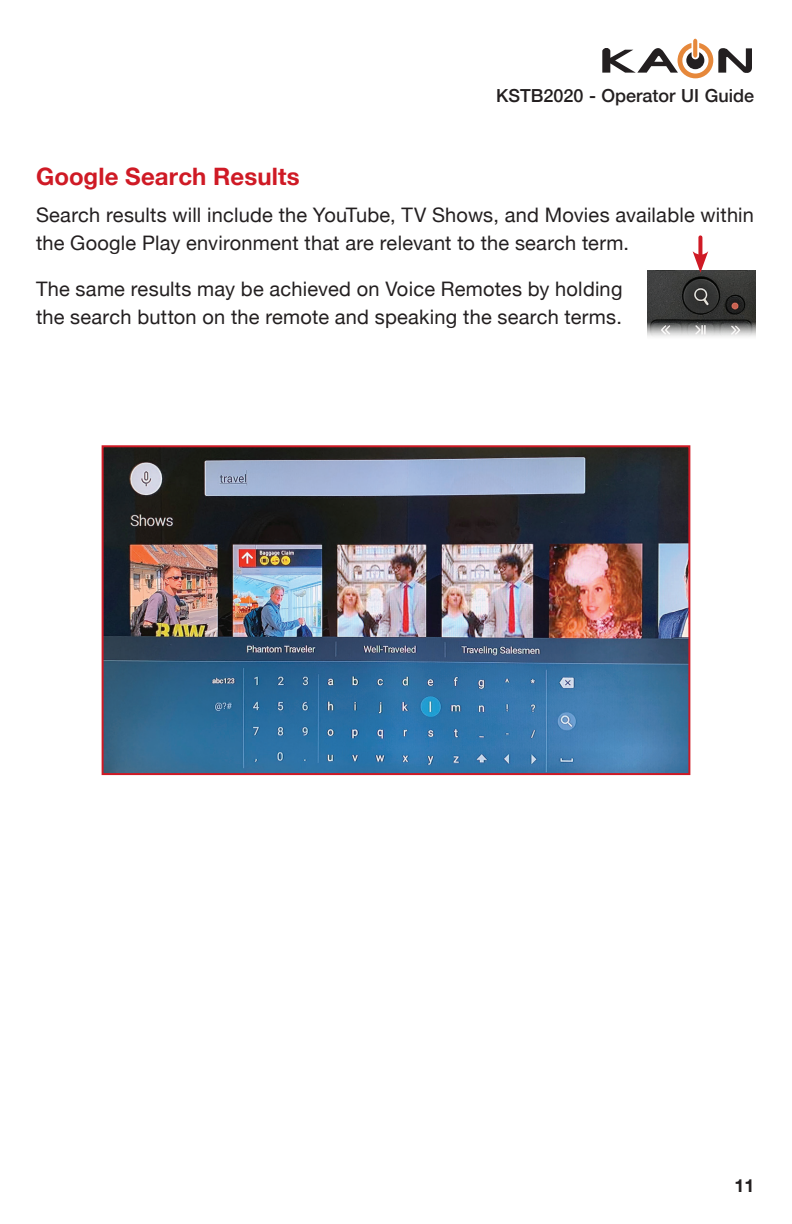
<style>
.page{position:relative;width:792px;height:1224px;background:#fff}
.page>*{position:absolute;margin:0;border:0;box-sizing:border-box;transform-origin:0 0}
.t1{font:700 24px "Helvetica Neue";letter-spacing:.005em;color:#cf1a25}
.t2{font:20px/28px "Helvetica Neue";letter-spacing:.01em;color:#231f20}
.t3{font:500 18px "Helvetica Neue";color:#231f20}
.t4{font:700 18px "Helvetica Neue";color:#231f20}
</style>
<div class="page">
<svg style="left:602px;top:39px;width:150px;height:39px"></svg>
<img style="left:105px;top:448px;width:582px;height:324px">
<div style="left:102px;top:445px;width:588px;height:330px;border:2px solid #cf1a25"></div>
<img style="left:647px;top:270px;width:109px;height:67px">
<svg style="left:698px;top:237px;width:4px;height:14px"></svg>
<svg style="left:693px;top:251px;width:15px;height:22px"></svg>
<p class="t3" style="left:496px;top:81px;width:259px">KSTB2020 - Operator UI Guide</p>
<p class="t1" style="left:36px;top:158px;width:265px">Google Search Results</p>
<p class="t2" style="left:36px;top:202px;width:720px">Search results will include the YouTube, TV Shows, and Movies available within the Google Play environment that are relevant to the search term.</p>
<p class="t2" style="left:36px;top:276px;width:588px">The same results may be achieved on Voice Remotes by holding the search button on the remote and speaking the search terms.</p>
<p class="t4" style="left:734px;top:1171px;width:22px">11</p>
</div>
